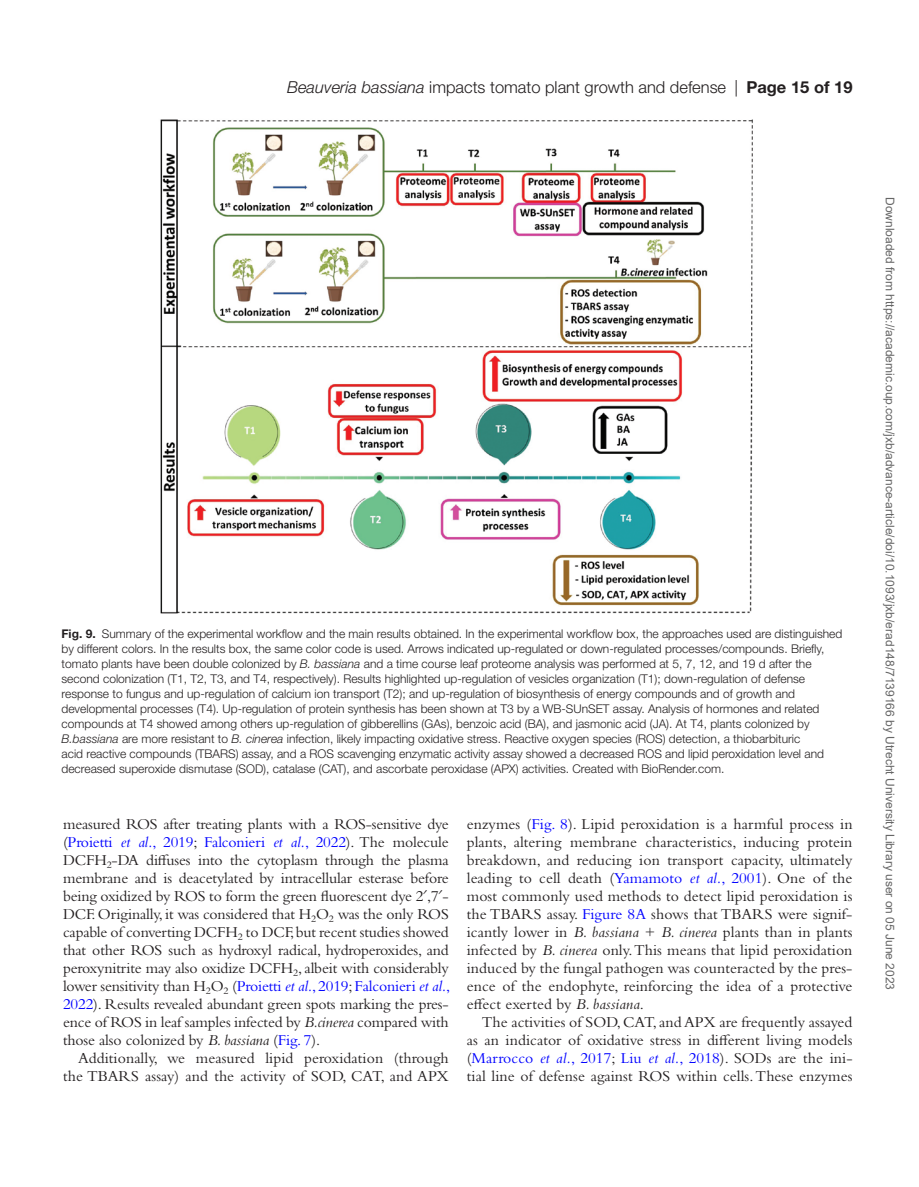
<style>
.page{position:relative;width:919px;height:1187px;background:#fff}
.page>*{position:absolute;margin:0;border:0;box-sizing:border-box;transform-origin:0 0}
.t1{font:300 16.5px "Helvetica Neue LT Std";color:#231f20}
.t2{font:15.75px/18px "Bembo Std";letter-spacing:.005em;color:#231f20;text-align:justify}
.t3{font:300 12px/15px "Helvetica Neue LT Std";color:#231f20}
.t4{font:12px "Arial";color:#666}
.s1{font-style:italic}
.s2{font-weight:700}
.s3{color:#00f}
.s4{font-style:italic;color:#00f}
.s5{font-family:"Gandhari Unicode"}
</style>
<div class="page">
<img style="left:160px;top:119px;width:593px;height:495px">
<p class="t1" style="left:287px;top:77px;width:567px"><span class="s1">Beauveria bassiana</span> impacts tomato plant growth and defense | <span class="s2">Page 15 of 19</span></p>
<p class="t3" style="left:62px;top:625px;width:782px"><span class="s2">Fig. 9.</span> Summary of the experimental workflow and the main results obtained. In the experimental workflow box, the approaches used are distinguished by different colors. In the results box, the same color code is used. Arrows indicated up-regulated or down-regulated processes/compounds. Briefly, tomato plants have been double colonized by <span class="s1">B. bassiana</span> and a time course leaf proteome analysis was performed at 5, 7, 12, and 19 d after the second colonization (T1, T2, T3, and T4, respectively). Results highlighted up-regulation of vesicles organization (T1); down-regulation of defense response to fungus and up-regulation of calcium ion transport (T2); and up-regulation of biosynthesis of energy compounds and of growth and developmental processes (T4). Up-regulation of protein synthesis has been shown at T3 by a WB-SUnSET assay. Analysis of hormones and related compounds at T4 showed among others up-regulation of gibberellins (GAs), benzoic acid (BA), and jasmonic acid (JA). At T4, plants colonized by <span class="s1">B.bassiana</span> are more resistant to <span class="s1">B. cinerea</span> infection, likely impacting oxidative stress. Reactive oxygen species (ROS) detection, a thiobarbituric<br>acid reactive compounds (TBARS) assay, and a ROS scavenging enzymatic activity assay showed a decreased ROS and lipid peroxidation level and decreased superoxide dismutase (SOD), catalase (CAT), and ascorbate peroxidase (APX) activities. Created with BioRender.com.</p>
<p class="t2" style="left:63px;top:814px;width:389px">measured ROS after treating plants with a ROS-sensitive dye (<span class="s3">Proietti</span> <span class="s4">et al.</span><span class="s3">, 2019</span>; <span class="s3">Falconieri</span> <span class="s4">et al.</span><span class="s3">, 2022</span>). The molecule DCFH<sub>2</sub>-DA diffuses into the cytoplasm through the plasma membrane and is deacetylated by intracellular esterase before being oxidized by ROS to form the green fluorescent dye 2<span class="s5">ʹ</span>,7<span class="s5">ʹ</span>-DCF. Originally, it was considered that H<sub>2</sub>O<sub>2</sub> was the only ROS capable of converting DCFH<sub>2</sub> to DCF, but recent studies showed that other ROS such as hydroxyl radical, hydroperoxides, and peroxynitrite may also oxidize DCFH<sub>2</sub>, albeit with considerably lower sensitivity than H<sub>2</sub>O<sub>2</sub> (<span class="s3">Proietti</span> <span class="s4">et al.</span><span class="s3">, 2019</span>; <span class="s3">Falconieri</span> <span class="s4">et al.</span><span class="s3">, 2022</span>). Results revealed abundant green spots marking the pres&shy;ence of ROS in leaf samples infected by <span class="s1">B.cinerea</span> compared with those also colonized by <span class="s1">B. bassiana</span> (<span class="s3">Fig. 7</span>).</p>
<p class="t2" style="left:63px;top:1048px;width:387px;text-align:right">Additionally, we measured lipid peroxidation (through the TBARS assay) and the activity of SOD, CAT, and APX</p>
<p class="t2" style="left:467px;top:814px;width:387px">enzymes (<span class="s3">Fig. 8</span>). Lipid peroxidation is a harmful process in plants, altering membrane characteristics, inducing protein breakdown, and reducing ion transport capacity, ultimately leading to cell death (<span class="s3">Yamamoto</span> <span class="s4">et al.</span><span class="s3">, 2001</span>). One of the most commonly used methods to detect lipid peroxidation is the TBARS assay. <span class="s3">Figure 8A</span> shows that TBARS were signif&shy;icantly lower in <span class="s1">B. bassiana</span> + <span class="s1">B. cinerea</span> plants than in plants infected by <span class="s1">B. cinerea</span> only. This means that lipid peroxidation induced by the fungal pathogen was counteracted by the pres&shy;ence of the endophyte, reinforcing the idea of a protective effect exerted by <span class="s1">B. bassiana</span>.</p>
<p class="t2" style="left:467px;top:1012px;width:387px;text-indent:15px">The activities of SOD, CAT, and APX are frequently assayed as an indicator of oxidative stress in different living models (<span class="s3">Marrocco</span> <span class="s4">et al.</span><span class="s3">, 2017</span>; <span class="s3">Liu</span> <span class="s4">et al.</span><span class="s3">, 2018</span>). SODs are the ini&shy;tial line of defense against ROS within cells. These enzymes</p>
<p class="t4" style="left:894px;top:197px;width:794px;rotate:90deg">Downloaded from https://academic.oup.com/jxb/advance-article/doi/10.1093/jxb/erad148/7139166 by Utrecht University Library user on 05 June 2023</p>
</div>
